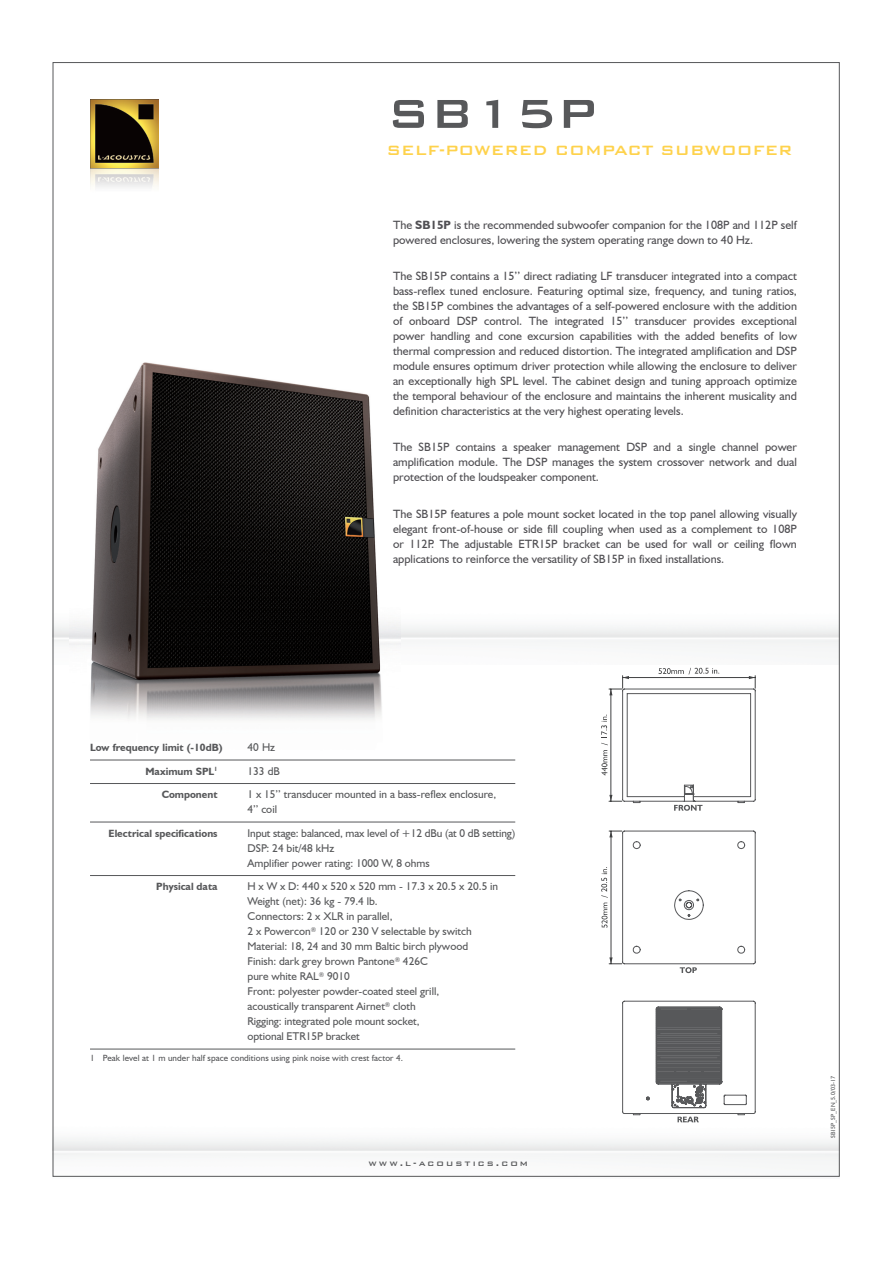
<style>
.page{position:relative;width:893px;height:1263px;background:#fff}
.page>*{position:absolute;margin:0;border:0;box-sizing:border-box;transform-origin:0 0}
.t1{font:500 54px "Bank Gothic BT";color:#57585a}
.t2{font:500 18px "Bank Gothic BT";color:#fed24c}
.t3{font:12px/15px "Humanist 521 BT";color:#504f53;text-align:justify}
.t4{font:11.25px/15px "Humanist 521 BT";color:#57585a}
.t5{font:700 10.5px "Humanist 521 BT";color:#57585a}
.t6{font:500 10.5px "Bank Gothic BT";letter-spacing:.2em;color:#57585a}
.t7{font:9px "Humanist 521 BT";letter-spacing:.01em;color:#57585a}
.t8{font:6px "Humanist 521 BT";color:#57585a}
.s1{font-weight:700}
</style>
<div class="page">
<img style="left:53px;top:1122px;width:786px;height:55px">
<img style="left:90px;top:100px;width:68px;height:88px">
<img style="left:70px;top:362px;width:330px;height:398px">
<hr style="left:90px;top:760px;width:425px;height:1px;background:#57585a">
<hr style="left:90px;top:783px;width:425px;height:1px;background:#57585a">
<hr style="left:90px;top:822px;width:425px;height:1px;background:#57585a">
<hr style="left:90px;top:875px;width:425px;height:1px;background:#57585a">
<hr style="left:90px;top:1049px;width:425px;height:1px;background:#57585a">
<svg style="left:622px;top:689px;width:133px;height:426px"></svg>
<hr style="left:623px;top:677px;width:132px;height:1px;background:#404142">
<svg style="left:749px;top:676px;width:7px;height:12px"></svg>
<hr style="left:611px;top:689px;width:1px;height:112px;background:#404142">
<svg style="left:609px;top:795px;width:13px;height:7px"></svg>
<svg style="left:609px;top:676px;width:20px;height:19px"></svg>
<hr style="left:611px;top:831px;width:1px;height:133px;background:#404142">
<svg style="left:609px;top:957px;width:13px;height:7px"></svg>
<svg style="left:609px;top:831px;width:13px;height:6px"></svg>
<svg style="left:658px;top:668px;width:61px;height:6px"></svg>
<svg style="left:601px;top:715px;width:7px;height:60px"></svg>
<svg style="left:601px;top:867px;width:7px;height:61px"></svg>
<svg style="left:684px;top:785px;width:9px;height:9px"></svg>
<svg style="left:680px;top:967px;width:17px;height:6px"></svg>
<svg style="left:674px;top:805px;width:28px;height:6px"></svg>
<svg style="left:633px;top:1007px;width:112px;height:115px"></svg>
<h1 class="t1" style="left:387px;top:84px;width:212px">SB15P</h1>
<h2 class="t2" style="left:387px;top:140px;width:408px">SELF-POWERED COMPACT SUBWOOFER</h2>
<p class="t3" style="left:393px;top:217px;width:405px">The <span class="s1">SB15P</span> is the recommended subwoofer companion for the 108P and 112P self powered enclosures, lowering the system operating range down to 40 Hz.</p>
<p class="t3" style="left:393px;top:268px;width:405px">The SB15P contains a 15’’ direct radiating LF transducer integrated into a compact bass-reflex tuned enclosure. Featuring optimal size, frequency, and tuning ratios, the SB15P combines the advantages of a self-powered enclosure with the addition of onboard DSP control. The integrated 15’’ transducer provides exceptional power handling and cone excursion capabilities with the added benefits of low thermal compression and reduced distortion. The integrated amplification and DSP module ensures optimum driver protection while allowing the enclosure to deliver an exceptionally high SPL level. The cabinet design and tuning approach optimize the temporal behaviour of the enclosure and maintains the inherent musicality and definition characteristics at the very highest operating levels.</p>
<p class="t3" style="left:393px;top:439px;width:405px">The SB15P contains a speaker management DSP and a single channel power amplification module. The DSP manages the system crossover network and dual protection of the loudspeaker component.</p>
<p class="t3" style="left:393px;top:506px;width:405px">The SB15P features a pole mount socket located in the top panel allowing visually elegant front-of-house or side fill coupling when used as a complement to 108P or 112P. The adjustable ETR15P bracket can be used for wall or ceiling flown applications to reinforce the versatility of SB15P in fixed installations.</p>
<p class="t5" style="left:90px;top:741px;width:134px">Low frequency limit (-10dB)</p>
<p class="t4" style="left:248px;top:740px;width:29px">40 Hz</p>
<p class="t5" style="left:145px;top:765px;width:74px">Maximum SPL<sup>1</sup></p>
<p class="t4" style="left:248px;top:763px;width:34px">133 dB</p>
<p class="t5" style="left:162px;top:788px;width:57px">Component</p>
<p class="t4" style="left:248px;top:787px;width:250px">1 x 15’’ transducer mounted in a bass-reflex enclosure,<br>4’’ coil</p>
<p class="t5" style="left:109px;top:827px;width:110px">Electrical specifications</p>
<p class="t4" style="left:248px;top:825px;width:269px">Input stage: balanced, max level of +12 dBu (at 0 dB setting)<br>DSP: 24 bit/48 kHz<br>Amplifier power rating: 1000 W, 8 ohms</p>
<p class="t5" style="left:156px;top:880px;width:63px">Physical data</p>
<p class="t4" style="left:248px;top:879px;width:252px">H x W x D: 440 x 520 x 520 mm - 17.3 x 20.5 x 20.5 in Weight (net): 36 kg - 79.4 lb.<br>Connectors: 2 x XLR in parallel,<br>2 x Powercon<sup>®</sup> 120 or 230 V selectable by switch Material: 18, 24 and 30 mm Baltic birch plywood Finish: dark grey brown Pantone<sup>®</sup> 426C<br>pure white RAL<sup>®</sup> 9010<br>Front: polyester powder-coated steel grill,<br>acoustically transparent Airnet<sup>®</sup> cloth<br>Rigging: integrated pole mount socket,<br>optional ETR15P bracket</p>
<p class="t7" style="left:90px;top:1052px;width:314px">1 Peak level at 1 m under half space conditions using pink noise with crest factor 4.</p>
<p class="t6" style="left:369px;top:1158px;width:161px">www.l-acoustics.com</p>
<p class="t8" style="left:829px;top:1138px;width:63px;rotate:-90deg">SB15P_SP_EN_5.0/03-17</p>
</div>
